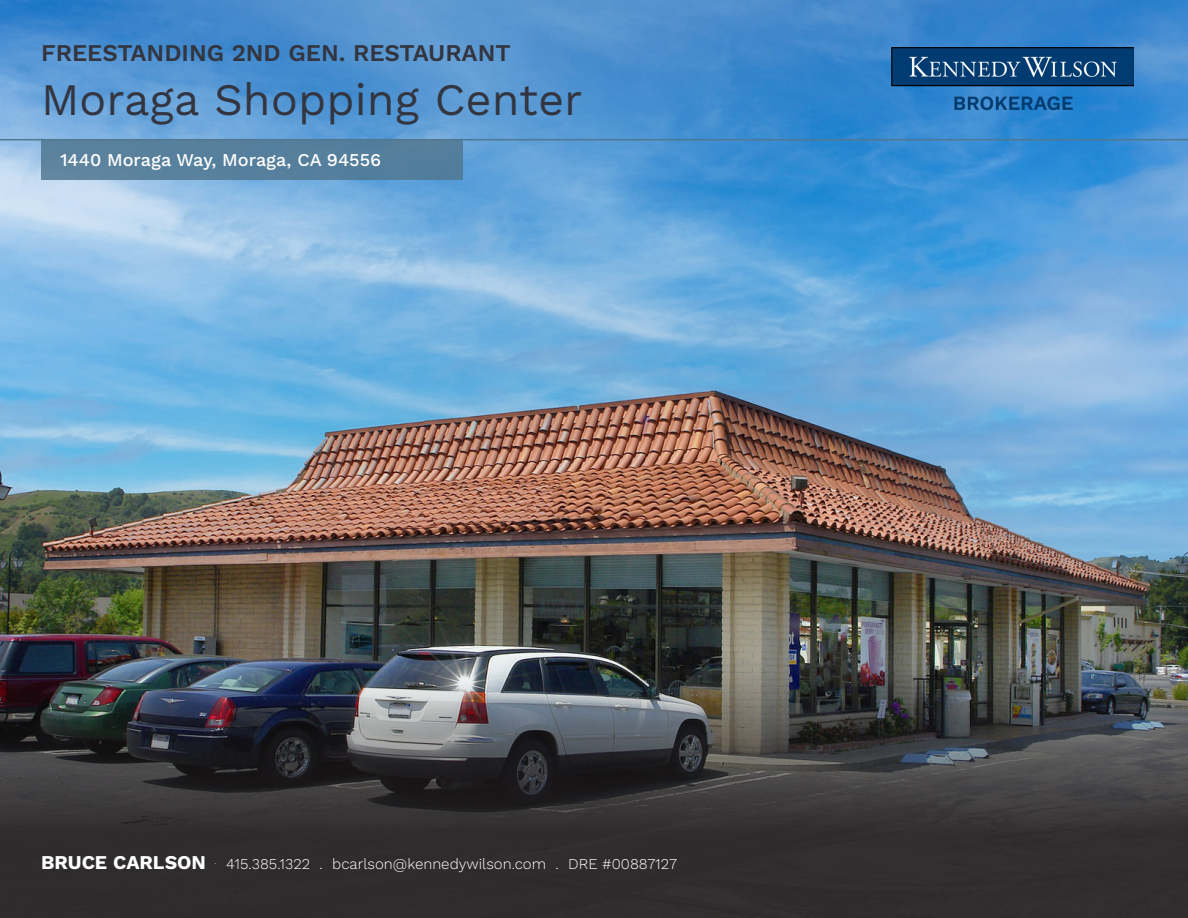
<style>
.page{position:relative;width:1188px;height:918px;background:#fff}
.page>*{position:absolute;margin:0;border:0;box-sizing:border-box;transform-origin:0 0}
.t1{font:45px "Work Sans";color:#333641}
.t2{font:600 24px "Work Sans";color:#333641}
.t3{font:500 18px "Work Sans";color:#fff}
.t4{font:300 15px "Work Sans";color:#fff}
.s1{font-weight:700;font-size:19.5px}
.s2{font-family:"Lato"}
</style>
<div class="page">
<img style="left:0;top:0;width:1188px;height:673px">
<hr style="left:0;top:139px;width:1188px;height:1px;background:#517891">
<div style="left:41px;top:139px;width:421px;height:41px;background:#567f9c"></div>
<img style="left:891px;top:47px;width:243px;height:64px">
<svg style="left:0;top:673px;width:1188px;height:245px;background:#3a393c"></svg>
<p class="t2" style="left:41px;top:39px;width:471px">FREESTANDING 2ND GEN. RESTAURANT</p>
<p class="t1" style="left:41px;top:73px;width:543px">Moraga Shopping Center</p>
<p class="t3" style="left:60px;top:149px;width:323px">1440 Moraga Way, Moraga, CA 94556</p>
<p class="t4" style="left:41px;top:855px;width:637px"><span class="s1">BRUCE CARLSON</span> <span class="s2">.</span> 415.385.1322 . bcarlson@kennedywilson.com . DRE #00887127</p>
</div>
